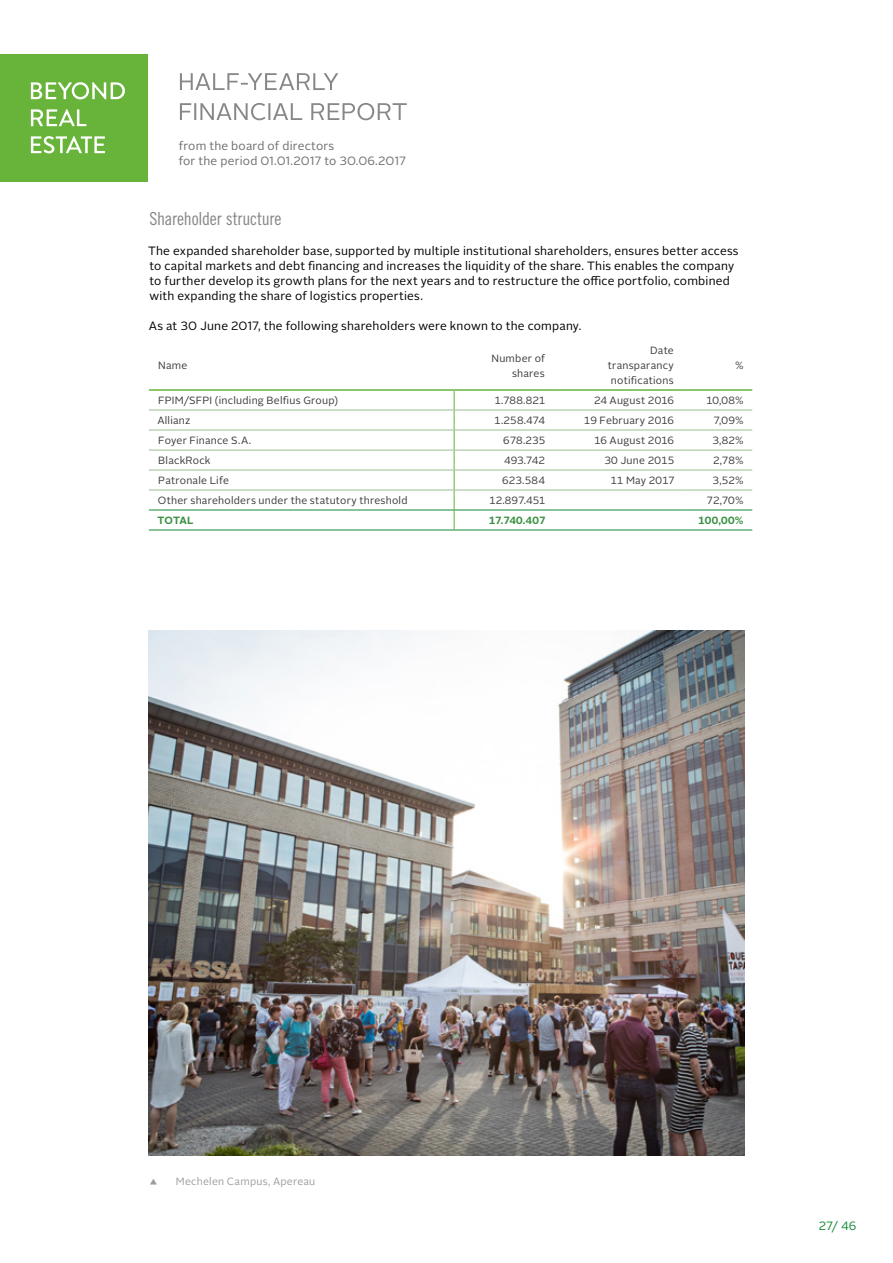
<style>
.page{position:relative;width:893px;height:1263px;background:#fff}
.page>*{position:absolute;margin:0;border:0;box-sizing:border-box;transform-origin:0 0}
.t1{font:18px "Trade Gothic LT Std Cn 18";letter-spacing:-.015em;color:#878787}
.t2{font:12px/15px "Alright Sans";letter-spacing:.015em;color:#000}
.t3{font:12px/15px "Alright Sans";letter-spacing:.015em;color:#706f6f}
.t4{font:12px "Alright Sans";color:#128735}
.t5{font:10.5px/15px "Alright Sans";letter-spacing:.02em;color:#3c3c3b;text-align:right}
.t6{font:10.5px "Alright Sans";letter-spacing:.025em;color:#9d9d9c}
.t7{font:700 10.5px "Alright Sans";letter-spacing:.005em;color:#3a9143}
</style>
<div class="page">
<div style="left:0;top:54px;width:148px;height:128px;background:#68b43a"></div>
<svg style="left:31px;top:136px;width:74px;height:17px"></svg>
<svg style="left:31px;top:109px;width:55px;height:17px"></svg>
<svg style="left:31px;top:82px;width:94px;height:17px"></svg>
<svg style="left:180px;top:103px;width:227px;height:17px"></svg>
<svg style="left:180px;top:73px;width:158px;height:17px"></svg>
<hr style="left:149px;top:389px;width:305px;height:2px;background:#68b43a">
<hr style="left:454px;top:389px;width:100px;height:2px;background:#68b43a">
<hr style="left:149px;top:410px;width:305px;height:1px;background:#9abe91">
<hr style="left:454px;top:410px;width:100px;height:1px;background:#9abe91">
<hr style="left:554px;top:410px;width:129px;height:1px;background:#9abe91">
<hr style="left:683px;top:410px;width:69px;height:1px;background:#9abe91">
<hr style="left:149px;top:430px;width:305px;height:1px;background:#9abe91">
<hr style="left:454px;top:430px;width:100px;height:1px;background:#9abe91">
<hr style="left:554px;top:430px;width:129px;height:1px;background:#9abe91">
<hr style="left:683px;top:430px;width:69px;height:1px;background:#9abe91">
<hr style="left:149px;top:450px;width:305px;height:1px;background:#9abe91">
<hr style="left:454px;top:450px;width:100px;height:1px;background:#9abe91">
<hr style="left:554px;top:450px;width:129px;height:1px;background:#9abe91">
<hr style="left:683px;top:450px;width:69px;height:1px;background:#9abe91">
<hr style="left:149px;top:470px;width:305px;height:1px;background:#9abe91">
<hr style="left:454px;top:470px;width:100px;height:1px;background:#9abe91">
<hr style="left:554px;top:470px;width:129px;height:1px;background:#9abe91">
<hr style="left:683px;top:470px;width:69px;height:1px;background:#9abe91">
<hr style="left:149px;top:490px;width:305px;height:1px;background:#9abe91">
<hr style="left:454px;top:490px;width:100px;height:1px;background:#9abe91">
<hr style="left:554px;top:490px;width:129px;height:1px;background:#9abe91">
<hr style="left:683px;top:490px;width:69px;height:1px;background:#9abe91">
<hr style="left:554px;top:389px;width:129px;height:2px;background:#68b43a">
<hr style="left:683px;top:389px;width:69px;height:2px;background:#68b43a">
<hr style="left:149px;top:510px;width:305px;height:1px;background:#128735">
<hr style="left:454px;top:510px;width:100px;height:1px;background:#128735">
<hr style="left:554px;top:510px;width:129px;height:1px;background:#128735">
<hr style="left:683px;top:510px;width:69px;height:1px;background:#128735">
<hr style="left:149px;top:530px;width:305px;height:1px;background:#128735">
<hr style="left:454px;top:530px;width:100px;height:1px;background:#128735">
<hr style="left:554px;top:530px;width:129px;height:1px;background:#128735">
<hr style="left:683px;top:530px;width:69px;height:1px;background:#128735">
<svg style="left:454px;top:391px;width:1px;height:139px"></svg>
<img style="left:149px;top:630px;width:595px;height:525px">
<p class="t3" style="left:179px;top:139px;width:229px">from the board of directors<br>for the period 01.01.2017 to 30.06.2017</p>
<h1 class="t1" style="left:149px;top:208px;width:134px">Shareholder structure</h1>
<p class="t2" style="left:148px;top:244px;width:592px">The expanded shareholder base, supported by multiple institutional shareholders, ensures better access to capital markets and debt financing and increases the liquidity of the share. This enables the company to further develop its growth plans for the next years and to restructure the office portfolio, combined with expanding the share of logistics properties.</p>
<p class="t2" style="left:149px;top:319px;width:434px">As at 30 June 2017, the following shareholders were known to the company.</p>
<p class="t5" style="left:158px;top:358px;width:31px">Name</p>
<p class="t5" style="left:491px;top:351px;width:55px">Number of shares</p>
<p class="t5" style="left:608px;top:343px;width:68px">Date transparancy notifications</p>
<p class="t5" style="left:735px;top:358px;width:10px">%</p>
<p class="t5" style="left:158px;top:393px;width:181px">FPIM/SFPI (including Belfius Group)</p>
<p class="t5" style="left:494px;top:393px;width:53px">1.788.821</p>
<p class="t5" style="left:594px;top:393px;width:82px">24 August 2016</p>
<p class="t5" style="left:706px;top:393px;width:39px">10,08%</p>
<p class="t5" style="left:157px;top:413px;width:34px">Allianz</p>
<p class="t5" style="left:494px;top:413px;width:52px">1.258.474</p>
<p class="t5" style="left:584px;top:413px;width:92px">19 February 2016</p>
<p class="t5" style="left:713px;top:413px;width:32px">7,09%</p>
<p class="t5" style="left:158px;top:433px;width:94px">Foyer Finance S.A.</p>
<p class="t5" style="left:503px;top:433px;width:44px">678.235</p>
<p class="t5" style="left:594px;top:433px;width:82px">16 August 2016</p>
<p class="t5" style="left:712px;top:433px;width:33px">3,82%</p>
<p class="t5" style="left:158px;top:453px;width:54px">BlackRock</p>
<p class="t5" style="left:504px;top:453px;width:42px">493.742</p>
<p class="t5" style="left:604px;top:453px;width:71px">30 June 2015</p>
<p class="t5" style="left:713px;top:453px;width:32px">2,78%</p>
<p class="t5" style="left:158px;top:473px;width:72px">Patronale Life</p>
<p class="t5" style="left:502px;top:473px;width:44px">623.584</p>
<p class="t5" style="left:610px;top:473px;width:66px">11 May 2017</p>
<p class="t5" style="left:713px;top:473px;width:32px">3,52%</p>
<p class="t5" style="left:158px;top:493px;width:251px">Other shareholders under the statutory threshold</p>
<p class="t5" style="left:489px;top:493px;width:58px">12.897.451</p>
<p class="t5" style="left:706px;top:493px;width:39px">72,70%</p>
<p class="t7" style="left:158px;top:513px;width:37px">TOTAL</p>
<p class="t7" style="left:489px;top:513px;width:58px">17.740.407</p>
<p class="t7" style="left:698px;top:513px;width:47px">100,00%</p>
<p class="t6" style="left:149px;top:1174px;width:168px">▲ Mechelen Campus, Apereau</p>
<p class="t4" style="left:819px;top:1218px;width:39px">27/ 46</p>
</div>
